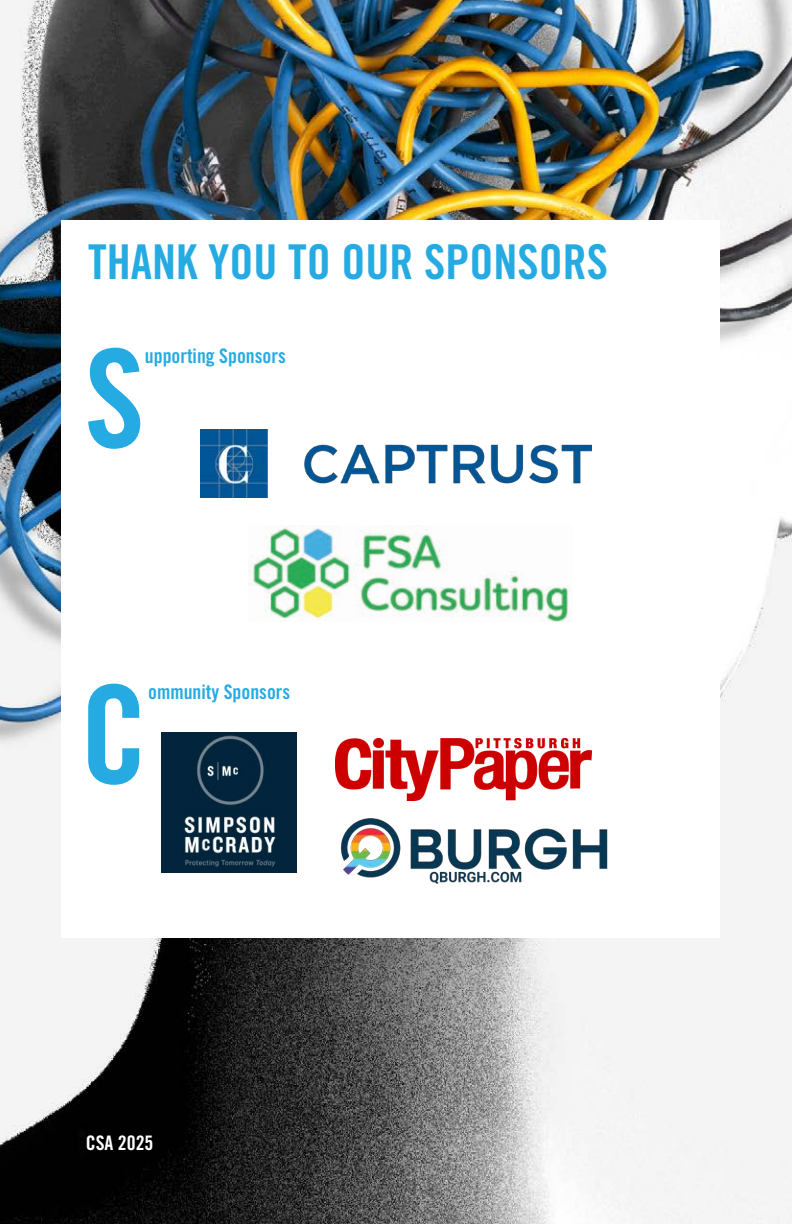
<style>
.page{position:relative;width:792px;height:1224px;background:#fff}
.page>*{position:absolute;margin:0;border:0;box-sizing:border-box;transform-origin:0 0}
.t1{font:136.4px "Trade Gothic LT Std Bd Cn 20";color:#25abe2}
.t2{font:48px "Trade Gothic LT Std Bd Cn 20";color:#25abe2}
.t3{font:20px "Trade Gothic LT Std Bd Cn 20";color:#25abe2}
.t4{font:20px "Trade Gothic LT Std Bd Cn 20";color:#fff}
</style>
<div class="page">
<img style="left:0;top:0;width:792px;height:1224px">
<div style="left:62px;top:220px;width:658px;height:717px;background:#fff"></div>
<img style="left:201px;top:429px;width:390px;height:69px">
<img style="left:248px;top:525px;width:323px;height:97px">
<img style="left:336px;top:739px;width:255px;height:62px">
<img style="left:340px;top:818px;width:268px;height:66px">
<img style="left:161px;top:733px;width:135px;height:140px">
<p class="t2" style="left:88px;top:233px;width:521px">THANK YOU TO OUR SPONSORS</p>
<p class="t1" style="left:84px;top:316px;width:62px">S</p>
<p class="t3" style="left:145px;top:344px;width:143px">upporting Sponsors</p>
<p class="t1" style="left:80px;top:652px;width:70px">C</p>
<p class="t3" style="left:148px;top:680px;width:144px">ommunity Sponsors</p>
<p class="t4" style="left:86px;top:1131px;width:69px">CSA 2025</p>
</div>
